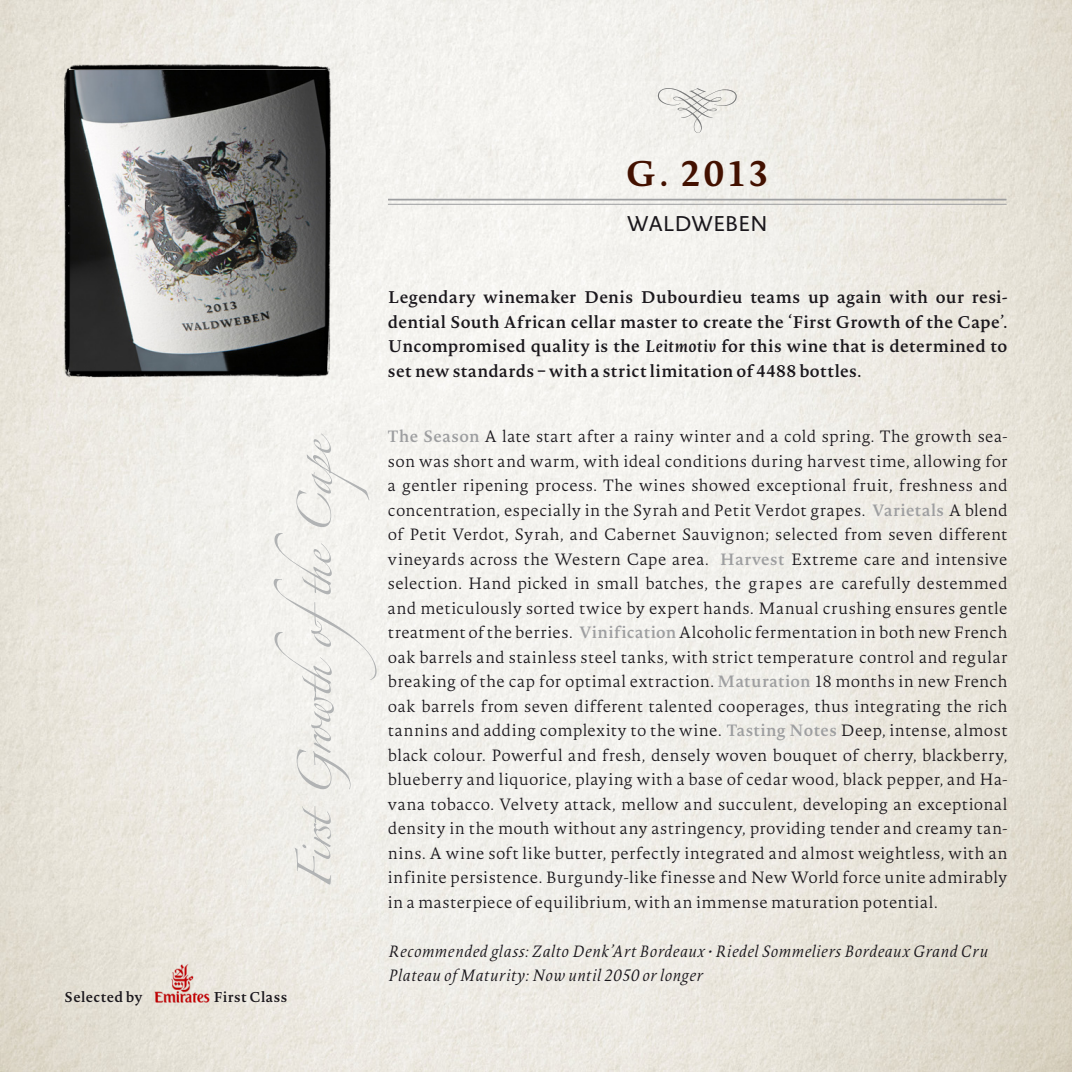
<style>
.page{position:relative;width:1072px;height:1072px;background:#fff}
.page>*{position:absolute;margin:0;border:0;box-sizing:border-box;transform-origin:0 0}
.t1{font:700 35px "Novel Pro";color:#431100}
.t2{font:21px "Novel Sans Pro";letter-spacing:-.025em;color:#1a171c}
.t3{font:600 16.62px/24.5px "Novel Pro";letter-spacing:.025em;color:#1a171c;text-align:justify}
.t4{font:200 16.1px/24.5px "Novel Pro";letter-spacing:.025em;color:#1a171c;text-align:justify}
.t5{font:italic 200 16.1px "Novel Pro";color:#1a171c}
.t6{font:600 14px "Novel Pro";letter-spacing:.025em;color:#1a171c}
.s1{font-style:italic}
.s2{font-weight:700}
.s3{font-weight:600;color:#9d9ea0}
</style>
<div class="page">
<img style="left:1px;top:0;width:1070px;height:1071px">
<svg style="left:658px;top:88px;width:78px;height:45px;background:#e5e4e0"></svg>
<hr style="left:388px;top:204px;width:618px;height:1px;background:#9d9ea0">
<hr style="left:388px;top:199px;width:618px;height:1px;background:#9d9ea0">
<svg style="left:274px;top:433px;width:102px;height:451px;fill:#f2f1ed"></svg>
<img style="left:153px;top:962px;width:58px;height:40px">
<img style="left:64px;top:64px;width:267px;height:313px">
<p class="t6" style="left:64px;top:986px;width:80px">Selected by</p>
<p class="t6" style="left:213px;top:986px;width:75px">First Class</p>
<p class="t1" style="left:626px;top:147px;width:144px">G. 2013</p>
<p class="t2" style="left:627px;top:209px;width:142px">WALDWEBEN</p>
<p class="t3" style="left:388px;top:284px;width:621px">Legendary winemaker Denis Dubourdieu teams up again with our resi&shy;dential South African cellar master to create the ‘First Growth of the Cape’.<br>Uncompromised quality is the <span class="s1">Leitmotiv</span> for this wine that is determined to set new standards <span class="s2">–</span> with a strict limitation of 4488 bottles.</p>
<p class="t4" style="left:388px;top:423px;width:621px"><span class="s3">The Season</span> A late start after a rainy winter and a cold spring. The growth sea&shy;son was short and warm, with ideal conditions during harvest time, allowing for a gentler ripening process. The wines showed exceptional fruit, freshness and concentration, especially in the Syrah and Petit Verdot grapes. <span class="s3">Varietals</span> A blend of Petit Verdot, Syrah, and Cabernet Sauvignon; selected from seven different vineyards across the Western Cape area. <span class="s3">Harvest</span> Extreme care and intensive selection. Hand picked in small batches, the grapes are carefully destemmed and meticulously sorted twice by expert hands. Manual crushing ensures gentle treatment of the berries. <span class="s3">Vinification</span> Alcoholic fermentation in both new French oak barrels and stainless steel tanks, with strict temperature control and regular breaking of the cap for optimal extraction. <span class="s3">Maturation</span> 18 months in new French oak barrels from seven different talented cooperages, thus integrating the rich tannins and adding complexity to the wine. <span class="s3">Tasting Notes</span> Deep, intense, almost black colour. Powerful and fresh, densely woven bouquet of cherry, blackberry, blueberry and liquorice, playing with a base of cedar wood, black pepper, and Ha&shy;vana tobacco. Velvety attack, mellow and succulent, developing an exceptional density in the mouth without any astringency, providing tender and creamy tan&shy;nins. A wine soft like butter, perfectly integrated and almost weightless, with an infinite persistence. Burgundy-like finesse and New World force unite admirably in a masterpiece of equilibrium, with an immense maturation potential.</p>
<p class="t5" style="left:388px;top:939px;width:605px">Recommended glass:Zalto Denk’ArtBordeaux •RiedelSommeliersBordeaux Grand Cru</p>
<p class="t5" style="left:388px;top:963px;width:320px">Plateau of Maturity :Now until2050 orlonger</p>
</div>
